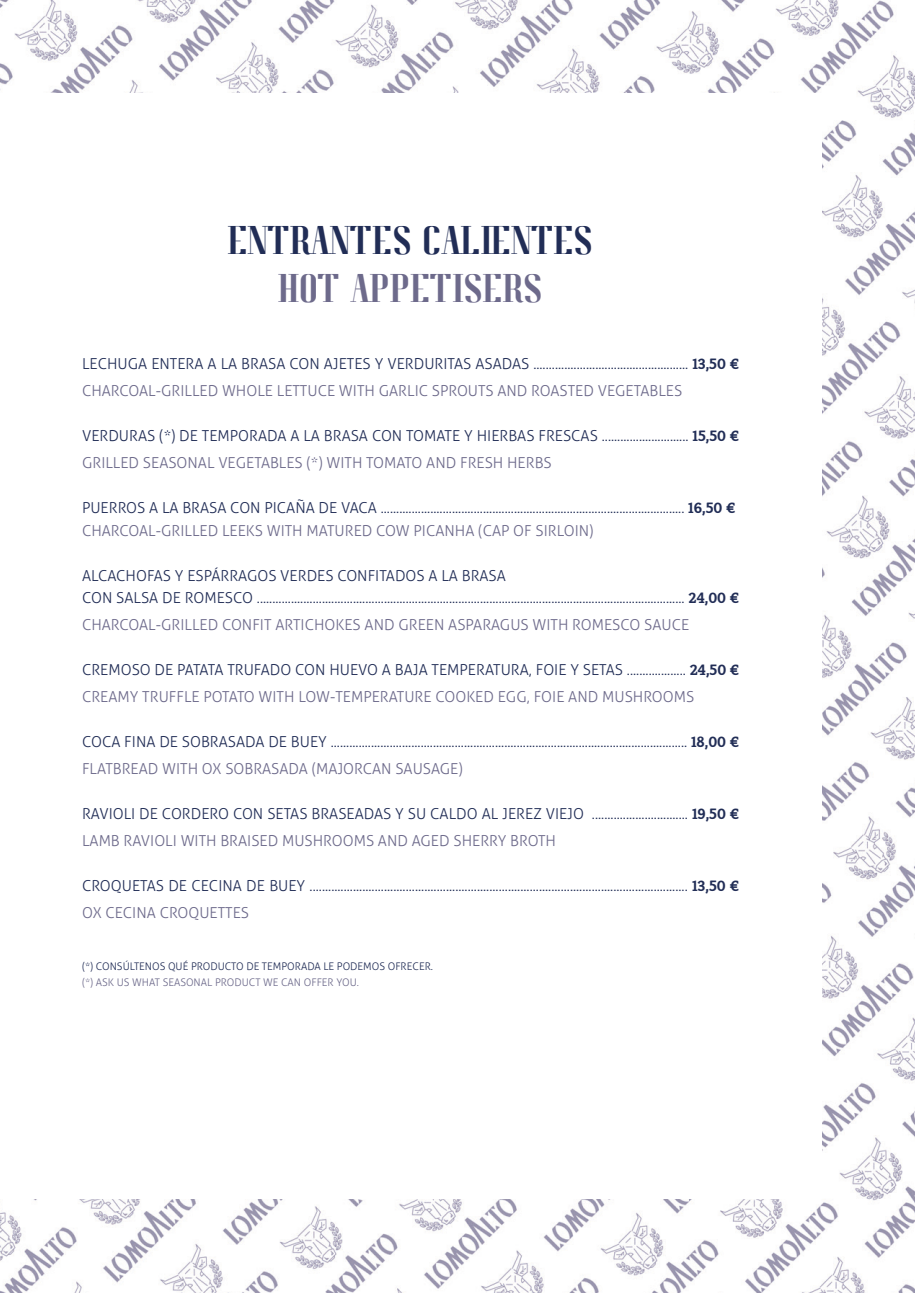
<style>
.page{position:relative;width:915px;height:1293px;background:#fff}
.page>*{position:absolute;margin:0;border:0;box-sizing:border-box;transform-origin:0 0}
.t1{font:39px "Pitch Display";color:#212d56}
.t2{font:39px "Pitch Display";color:#6d6a8b}
.t3{font:300 15.15px/27px "Aller";color:#212d56}
.t4{font:300 15.15px "Aller";color:#6d6a8b}
.t5{font:300 10.5px "Aller";color:#212d56}
.t6{font:300 10.5px "Aller";color:#6d6a8b}
.s1{font-family:"Kreon";font-weight:700}
.s2{color:#6d6a8b}
</style>
<div class="page">
<img style="left:0;top:0;width:914px;height:1293px">
<div style="left:0;top:94px;width:821px;height:1105px;background:#fff"></div>
<h1 class="t1" style="left:228px;top:218px;width:367px">ENTRANTES CALIENTES</h1>
<h1 class="t2" style="left:278px;top:266px;width:265px">HOT APPETISERS</h1>
<p class="t3" style="left:82px;top:350px;width:658px">LECHUGA ENTERA A LA BRASA CON AJETES Y VERDURITAS ASADAS .................................................. <span class="s1">13,50 €<br></span><span class="s2">CHARCOAL-GRILLED WHOLE LETTUCE WITH GARLIC SPROUTS AND ROASTED VEGETABLES</span></p>
<p class="t3" style="left:82px;top:422px;width:658px">VERDURAS (*) DE TEMPORADA A LA BRASA CON TOMATE Y HIERBAS FRESCAS ............................ <span class="s1">15,50 €<br></span><span class="s2">GRILLED SEASONAL VEGETABLES (*) WITH TOMATO AND FRESH HERBS</span></p>
<p class="t3" style="left:82px;top:496px;width:654px;line-height:22.5px">PUERROS A LA BRASA CON PICAÑA DE VACA .................................................................................................. <span class="s1">16,50 €<br></span><span class="s2">CHARCOAL-GRILLED LEEKS WITH MATURED COW PICANHA (CAP OF SIRLOIN)</span></p>
<p class="t3" style="left:82px;top:564px;width:658px;line-height:22.5px">ALCACHOFAS Y ESPÁRRAGOS VERDES CONFITADOS A LA BRASA<br>CON SALSA DE ROMESCO .......................................................................................................................................... <span class="s1">24,00 €</span></p>
<p class="t4" style="left:82px;top:615px;width:608px">CHARCOAL-GRILLED CONFIT ARTICHOKES AND GREEN ASPARAGUS WITH ROMESCO SAUCE</p>
<p class="t3" style="left:82px;top:656px;width:658px">CREMOSO DE PATATA TRUFADO CON HUEVO A BAJA TEMPERATURA, FOIE Y SETAS ................... <span class="s1">24,50 €<br></span><span class="s2">CREAMY TRUFFLE POTATO WITH LOW-TEMPERATURE COOKED EGG, FOIE AND MUSHROOMS</span></p>
<p class="t3" style="left:82px;top:728px;width:658px">COCA FINA DE SOBRASADA DE BUEY ................................................................................................................... <span class="s1">18,00 €<br></span><span class="s2">FLATBREAD WITH OX SOBRASADA (MAJORCAN SAUSAGE)</span></p>
<p class="t3" style="left:82px;top:800px;width:658px">RAVIOLI DE CORDERO CON SETAS BRASEADAS Y SU CALDO AL JEREZ VIEJO ............................... <span class="s1">19,50 €<br></span><span class="s2">LAMB RAVIOLI WITH BRAISED MUSHROOMS AND AGED SHERRY BROTH</span></p>
<p class="t3" style="left:82px;top:872px;width:658px">CROQUETAS DE CECINA DE BUEY .......................................................................................................................... <span class="s1">13,50 €<br></span><span class="s2">OX CECINA CROQUETTES</span></p>
<p class="t5" style="left:82px;top:960px;width:352px">(*) CONSÚLTENOS QUÉ PRODUCTO DE TEMPORADA LE PODEMOS OFRECER.</p>
<p class="t6" style="left:82px;top:976px;width:278px">(*) ASK US WHAT SEASONAL PRODUCT WE CAN OFFER YOU.</p>
</div>
